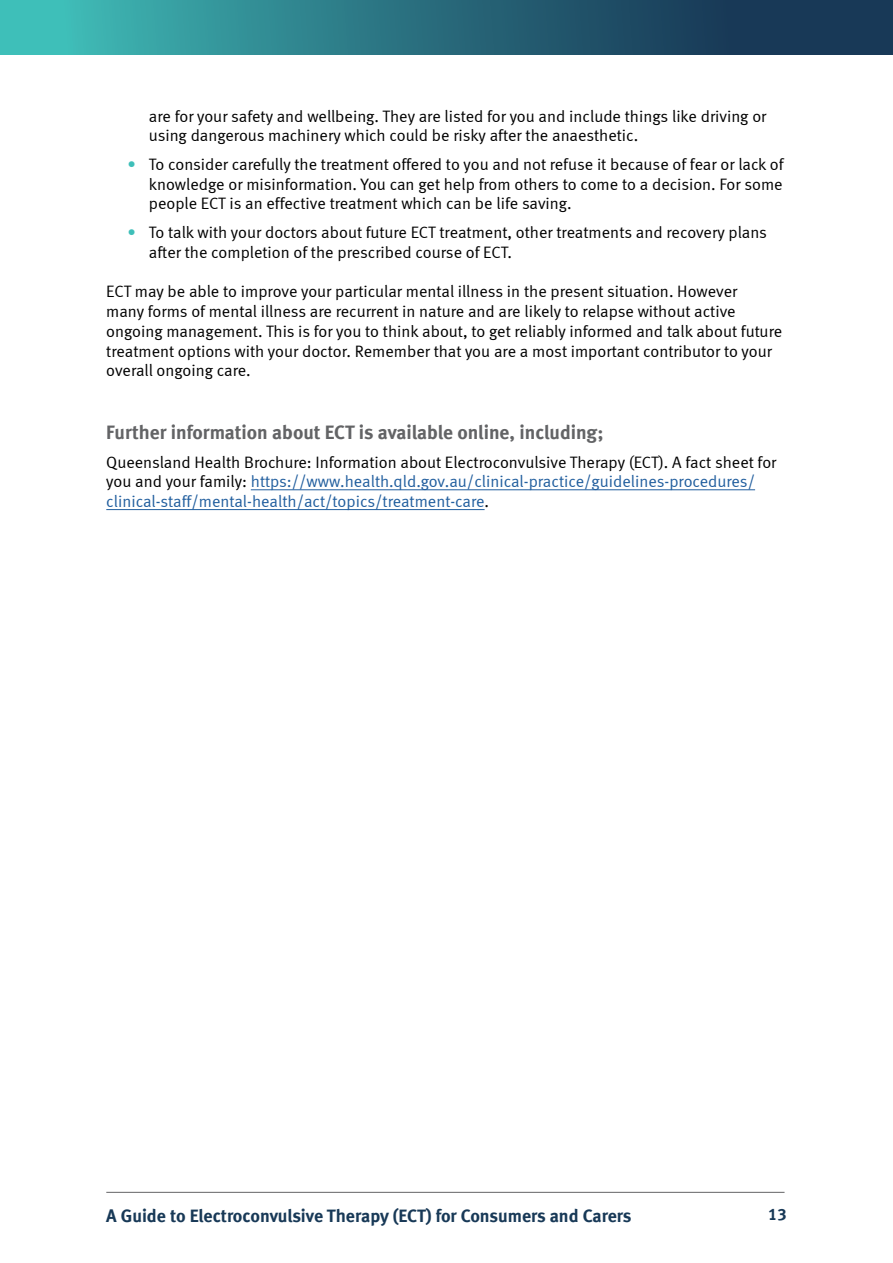
<style>
.page{position:relative;width:893px;height:1263px;background:#fff}
.page>*{position:absolute;margin:0;border:0;box-sizing:border-box;transform-origin:0 0}
.t1{font:19.5px "Meta Bold LF";color:#636466}
.t2{font:18px "Meta Bold LF";color:#183957}
.t3{font:16.5px/19.8px "Meta Normal LF";color:#000}
.t4{font:16.5px/19.8px "Meta Normal LF";color:#215e9e}
.t5{font:16.5px "Meta Bold LF";color:#183957}
.s1{color:#3ebfb9}
.s2{color:#000}
</style>
<div class="page">
<svg style="left:0;top:0;width:893px;height:54px"></svg>
<hr style="left:106px;top:1192px;width:678px;height:1px;background:#636466">
<hr style="left:251px;top:489px;width:504px;height:1px;background:#215e9e">
<hr style="left:106px;top:509px;width:379px;height:1px;background:#215e9e">
<p class="t3" style="left:149px;top:106px;width:619px">are for your safety and wellbeing. They are listed for you and include things like driving or using dangerous machinery which could be risky after the anaesthetic.</p>
<p class="t3" style="left:149px;top:154px;width:636px;text-align:justify;text-indent:-21px"><span class="s1">•</span> To consider carefully the treatment offered to you and not refuse it because of fear or lack of knowledge or misinformation. You can get help from others to come to a decision. For some people ECT is an effective treatment which can be life saving.</p>
<p class="t3" style="left:149px;top:222px;width:620px;text-indent:-21px"><span class="s1">•</span> To talk with your doctors about future ECT treatment, other treatments and recovery plans after the completion of the prescribed course of ECT.</p>
<p class="t3" style="left:106px;top:281px;width:677px">ECT may be able to improve your particular mental illness in the present situation. However<br>many forms of mental illness are recurrent in nature and are likely to relapse without active ongoing management. This is for you to think about, to get reliably informed and talk about future treatment options with your doctor. Remember that you are a most important contributor to your overall ongoing care.</p>
<p class="t1" style="left:106px;top:421px;width:499px">Further information about ECT is available online, including;</p>
<p class="t4" style="left:106px;top:452px;width:672px"><span class="s2">Queensland Health Brochure: Information about Electroconvulsive Therapy (ECT). A fact sheet for you and your family:</span> https://www.health.qld.gov.au/clinical-practice/guidelines-procedures/ clinical-staff/mental-health/act/topics/treatment-care<span class="s2">.</span></p>
<p class="t2" style="left:106px;top:1205px;width:527px">A Guide to Electroconvulsive Therapy (ECT) for Consumers and Carers</p>
<p class="t5" style="left:768px;top:1205px;width:20px">13</p>
</div>
